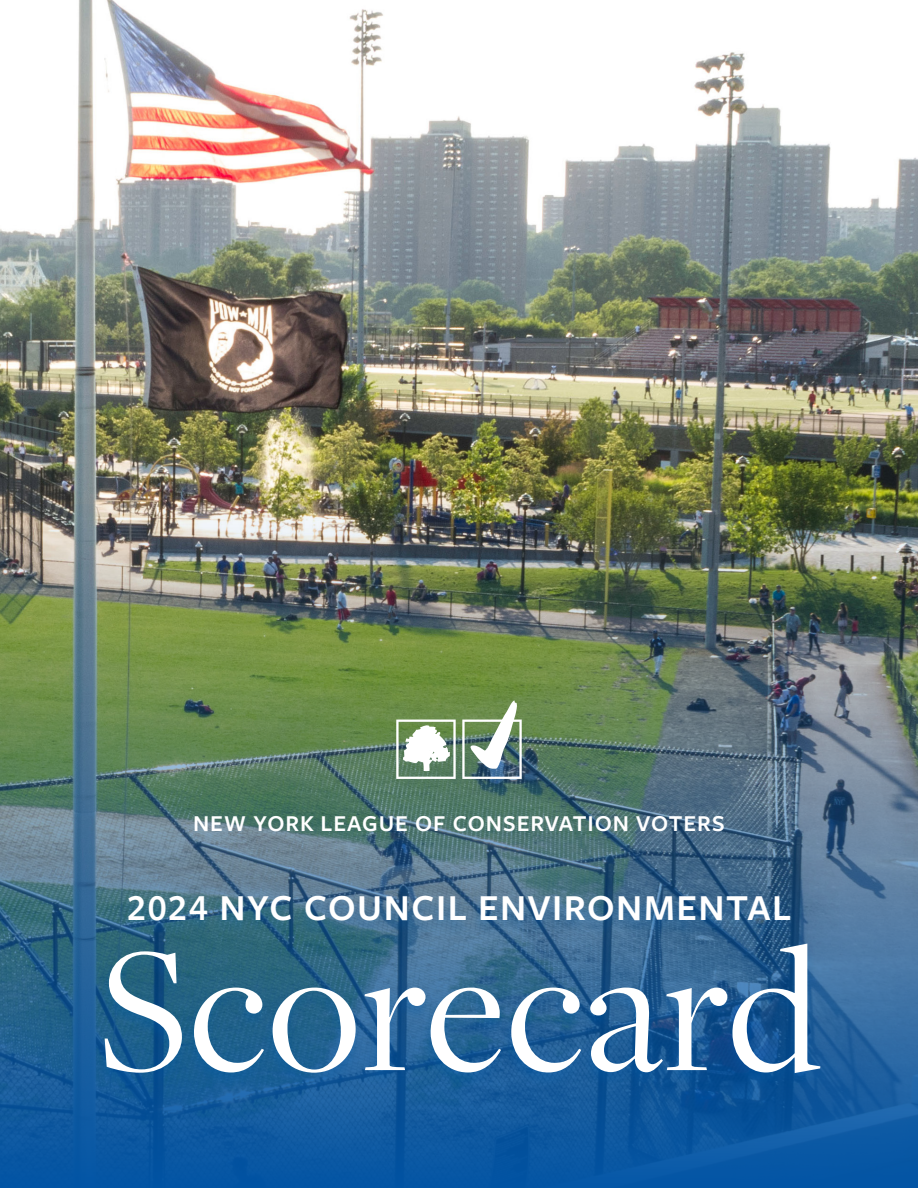
<style>
.page{position:relative;width:918px;height:1188px;background:#fff}
.page>*{position:absolute;margin:0;border:0;box-sizing:border-box;transform-origin:0 0}
.COVER{font:185.85px "Freight Disp Pro";letter-spacing:.01em;color:#fff}
.t1{font:600 37.95px "Freight Sans Pro";letter-spacing:.04em;color:#fff}
.t2{font:600 23.55px "Freight Sans Pro";letter-spacing:.04em;color:#fff}
</style>
<div class="page">
<img style="left:0;top:0;width:918px;height:505px">
<img style="left:0;top:505px;width:918px;height:683px">
<div style="left:118px;top:894px;width:681px;height:44px;background:#005cab;opacity:.35"></div>
<div style="left:93px;top:942px;width:735px;height:149px;background:#005cab;opacity:.35"></div>
<svg style="left:462px;top:700px;width:60px;height:79px"></svg>
<svg style="left:396px;top:720px;width:60px;height:59px"></svg>
<p class="t2" style="left:193px;top:808px;width:533px">NEW YORK LEAGUE OF CONSERVATION VOTERS</p>
<p class="t1" style="left:127px;top:882px;width:666px">2024 NYC COUNCIL ENVIRONMENTAL</p>
<p class="COVER" style="left:97px;top:890px;width:724px">Scorecard</p>
</div>
